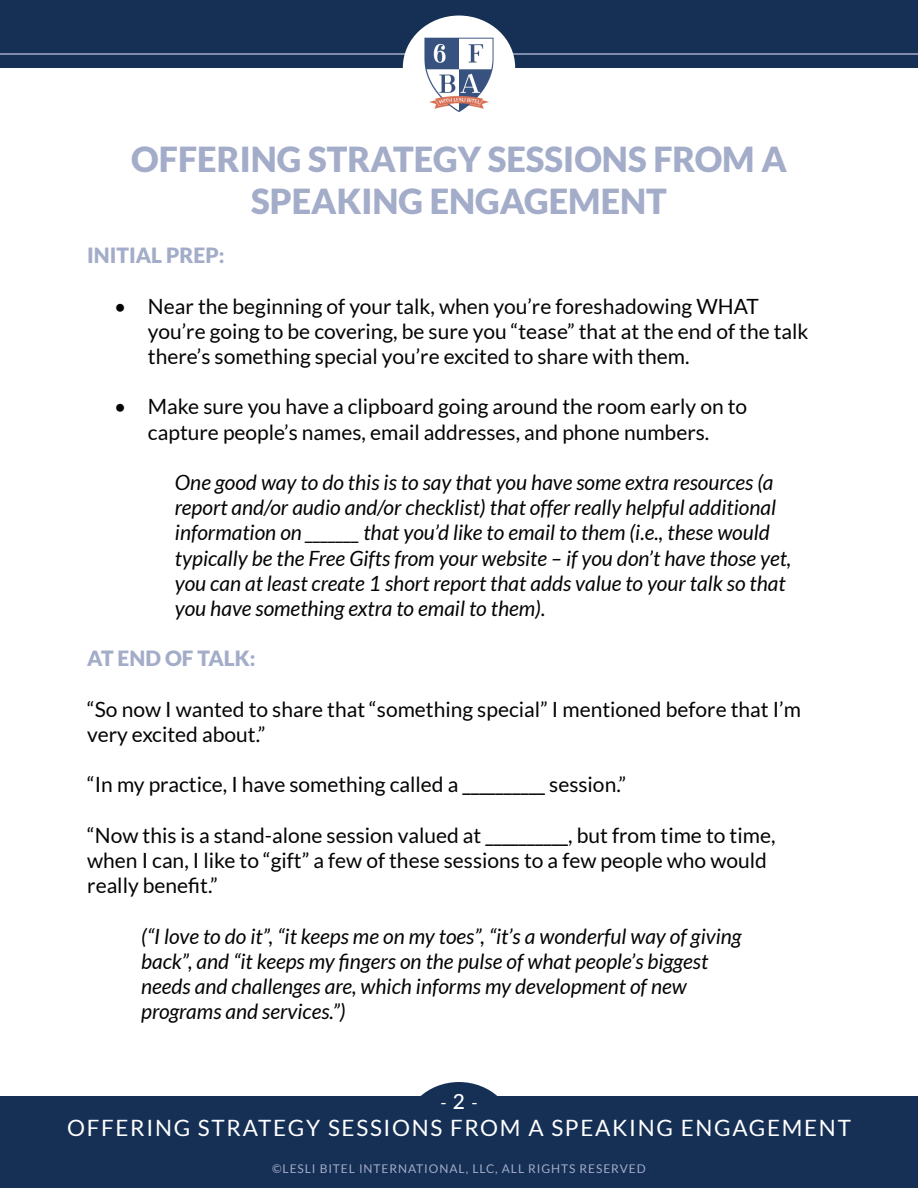
<style>
.page{position:relative;width:918px;height:1188px;background:#fff}
.page>*{position:absolute;margin:0;border:0;box-sizing:border-box;transform-origin:0 0}
.HEADINE{font:900 34.5px/41.4px "Lato";color:#a3acc8;text-align:center}
.t1{font:22.5px "Lato";letter-spacing:.075em;color:#fff}
.HEADINE-2{font:21px/25.2px "Lato";color:#040503}
.HEADINE-3{font:italic 21px/25.2px "Lato";color:#040503}
.HEADINE-4{font:900 21px "Lato";color:#a3acc8}
.t2{font:18px "Lato";color:#fff}
.t3{font:12px "Lato";letter-spacing:.075em;color:#a3acc8}
.s1{font-weight:500;font-size:21px}
</style>
<div class="page">
<div style="left:0;top:1096px;width:918px;height:92px;background:#152f55"></div>
<div style="left:0;top:0;width:918px;height:68px;background:#152f55"></div>
<div style="left:403px;top:1082px;width:112px;height:104px;background:#152f55;border-radius:50%"></div>
<hr style="left:0;top:53px;width:918px;height:2px;background:#a3acc8">
<div style="left:403px;top:16px;width:112px;height:103px;background:#fff;border-radius:50%"></div>
<img style="left:424px;top:37px;width:70px;height:75px">
<p class="HEADINE" style="left:131px;top:138px;width:657px">OFFERING STRATEGY SESSIONS FROM A<br>SPEAKING ENGAGEMENT</p>
<p class="HEADINE-4" style="left:87px;top:243px;width:139px">INITIAL PREP:</p>
<p class="HEADINE-2" style="left:148px;top:293px;width:662px;text-indent:-34px">• Near the beginning of your talk, when you’re foreshadowing WHAT you’re going to be covering, be sure you “tease” that at the end of the talk there’s something special you’re excited to share with them.</p>
<p class="HEADINE-2" style="left:114px;top:394px;width:635px;text-align:center">• Make sure you have a clipboard going around the room early on to capture people’s names, email addresses, and phone numbers.</p>
<p class="HEADINE-3" style="left:175px;top:470px;width:618px">One good way to do this is to say that you have some extra resources (a report and/or audio and/or checklist) that offer really helpful additional information on _______ that you’d like to email to them (i.e., these would typically be the Free Gifts from your website – if you don’t have those yet, you can at least create 1 short report that adds value to your talk so that you have something extra to email to them).</p>
<p class="HEADINE-4" style="left:87px;top:646px;width:170px">AT END OF TALK:</p>
<p class="HEADINE-2" style="left:87px;top:696px;width:715px">“So now I wanted to share that “something special” I mentioned before that I’m very excited about.”</p>
<p class="HEADINE-2" style="left:87px;top:772px;width:540px">“In my practice, I have something called a __________ session.”</p>
<p class="HEADINE-2" style="left:87px;top:822px;width:690px">“Now this is a stand-alone session valued at __________, but from time to time, when I can, I like to “gift” a few of these sessions to a few people who would really benefit.”</p>
<p class="HEADINE-3" style="left:141px;top:924px;width:602px">(“I love to do it”, “it keeps me on my toes”, “it’s a wonderful way of giving back”, and “it keeps my fingers on the pulse of what people’s biggest needs and challenges are, which informs my development of new programs and services.”)</p>
<p class="t2" style="left:440px;top:1092px;width:39px">- <span class="s1">2</span> -</p>
<p class="t1" style="left:67px;top:1115px;width:785px">OFFERING STRATEGY SESSIONS FROM A SPEAKING ENGAGEMENT</p>
<p class="t3" style="left:272px;top:1162px;width:375px">©LESLI BITEL INTERNATIONAL, LLC, ALL RIGHTS RESERVED</p>
</div>
